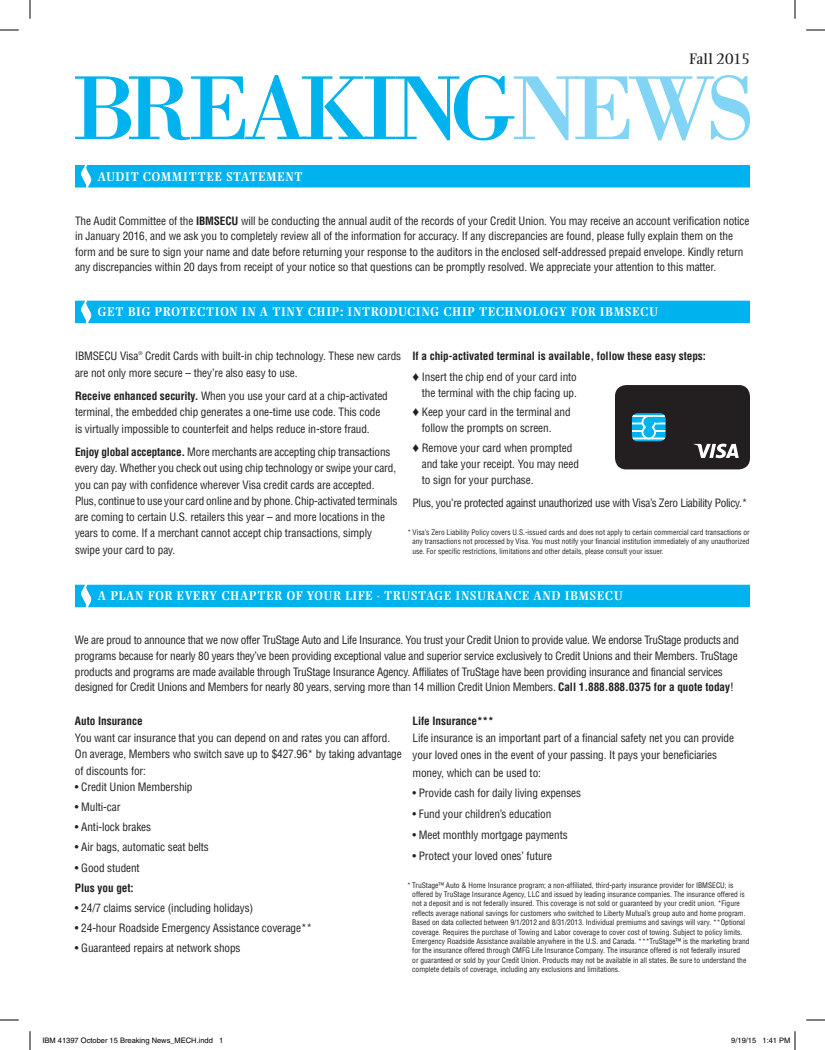
<style>
.page{position:relative;width:825px;height:1050px;background:#fff}
.page>*{position:absolute;margin:0;border:0;box-sizing:border-box;transform-origin:0 0}
.t1{font:15px "Ellington";letter-spacing:-.02em;color:#231f20}
.t2{font:700 12.5px "Ellington";letter-spacing:.05em;color:#fff}
.t3{font:condensed 11.25px/16.2px "Helvetica";letter-spacing:-.01em;color:#231f20}
.t4{font:700 condensed 11.25px/20.2px "Helvetica";letter-spacing:-.005em;color:#231f20}
.t5{font:condensed 7.5px/9.4px "Helvetica";color:#231f20;text-align:justify}
.t6{font:7.5px "Helvetica";color:#000}
.s1{font-weight:700}
.s2{font-weight:400}
</style>
<div class="page">
<div style="left:75px;top:585px;width:675px;height:22px;background:#00b3ee"></div>
<svg style="left:75px;top:75px;width:675px;height:65px"></svg>
<div style="left:75px;top:165px;width:675px;height:23px;background:#00b3ee"></div>
<div style="left:75px;top:301px;width:675px;height:22px;background:#00b3ee"></div>
<div style="left:615px;top:385px;width:135px;height:84px;background:#231f20;border-radius:11px"></div>
<svg style="left:694px;top:444px;width:45px;height:14px"></svg>
<svg style="left:632px;top:413px;width:34px;height:28px"></svg>
<hr style="left:632px;top:438px;width:34px;height:1px;background:#fff">
<hr style="left:632px;top:415px;width:34px;height:2px;background:#fff">
<hr style="left:632px;top:423px;width:34px;height:1px;background:#fff">
<hr style="left:632px;top:430px;width:34px;height:2px;background:#fff">
<svg style="left:641px;top:414px;width:18px;height:26px"></svg>
<svg style="left:0;top:30px;width:19px;height:1px"></svg>
<svg style="left:806px;top:30px;width:19px;height:1px"></svg>
<svg style="left:0;top:1020px;width:19px;height:1px"></svg>
<svg style="left:806px;top:1020px;width:19px;height:1px"></svg>
<svg style="left:30px;top:0;width:1px;height:19px"></svg>
<svg style="left:30px;top:1031px;width:1px;height:19px"></svg>
<svg style="left:795px;top:0;width:1px;height:19px"></svg>
<svg style="left:794px;top:1031px;width:2px;height:19px"></svg>
<h1 class="t1" style="left:689px;top:50px;width:62px">Fall 2015</h1>
<p class="t2" style="left:98px;top:169px;width:206px">AUDIT COMMITTEE STATEMENT</p>
<p class="t3" style="left:75px;top:213px;width:676px;line-height:15.6px">The Audit Committee of the <span class="s1">IBMSECU</span> will be conducting the annual audit of the records of your Credit Union. You may receive an account verification notice in January 2016, and we ask you to completely review all of the information for accuracy. If any discrepancies are found, please fully explain them on the form and be sure to sign your name and date before returning your response to the auditors in the enclosed self-addressed prepaid envelope. Kindly return any discrepancies within 20 days from receipt of your notice so that questions can be promptly resolved. We appreciate your attention to this matter.</p>
<p class="t2" style="left:98px;top:305px;width:562px">GET BIG PROTECTION IN A TINY CHIP: INTRODUCING CHIP TECHNOLOGY FOR IBMSECU</p>
<p class="t3" style="left:75px;top:348px;width:328px">IBMSECU Visa<sup>®</sup> Credit Cards with built-in chip technology. These new cards are not only more secure – they’re also easy to use.</p>
<p class="t3" style="left:75px;top:388px;width:314px"><span class="s1">Receive enhanced security.</span> When you use your card at a chip-activated terminal, the embedded chip generates a one-time use code. This code is virtually impossible to counterfeit and helps reduce in-store fraud.</p>
<p class="t3" style="left:75px;top:444px;width:324px"><span class="s1">Enjoy global acceptance.</span> More merchants are accepting chip transactions every day. Whether you check out using chip technology or swipe your card, you can pay with confidence wherever Visa credit cards are accepted.<br>Plus, continue to use your card online and by phone. Chip-activated terminals are coming to certain U.S. retailers this year – and more locations in the years to come. If a merchant cannot accept chip transactions, simply swipe your card to pay.</p>
<p class="t4" style="left:413px;top:346px;width:295px">If a chip-activated terminal is available, follow these easy steps: ♦ <span class="s2">Insert the chip end of your card into</span></p>
<p class="t3" style="left:413px;top:383px;width:166px;line-height:19.6px;text-indent:9px">the terminal with the chip facing up. ♦ Keep your card in the terminal and</p>
<p class="t3" style="left:413px;top:418px;width:161px;line-height:19.6px;text-indent:9px">follow the prompts on screen.<br>♦ Remove your card when prompted</p>
<p class="t3" style="left:422px;top:456px;width:159px">and take your receipt. You may need to sign for your purchase.</p>
<p class="t3" style="left:413px;top:495px;width:336px">Plus, you’re protected against unauthorized use with Visa’s Zero Liability Policy.*</p>
<p class="t5" style="left:413px;top:528px;width:339px;text-indent:-5px">* Visa’s Zero Liability Policy covers U.S.-issued cards and does not apply to certain commercial card transactions or any transactions not processed by Visa. You must notify your financial institution immediately of any unauthorized use. For specific restrictions, limitations and other details, please consult your issuer.</p>
<p class="t2" style="left:98px;top:589px;width:527px">A PLAN FOR EVERY CHAPTER OF YOUR LIFE - TRUSTAGE INSURANCE AND IBMSECU</p>
<p class="t3" style="left:75px;top:632px;width:665px;line-height:15.6px">We are proud to announce that we now offer TruStage Auto and Life Insurance. You trust your Credit Union to provide value. We endorse TruStage products and programs because for nearly 80 years they’ve been providing exceptional value and superior service exclusively to Credit Unions and their Members. TruStage products and programs are made available through TruStage Insurance Agency. Affiliates of TruStage have been providing insurance and financial services designed for Credit Unions and Members for nearly 80 years, serving more than 14 million Credit Union Members. <span class="s1">Call 1.888.888.0375 for a quote today</span>!</p>
<p class="t4" style="left:75px;top:711px;width:69px">Auto Insurance</p>
<p class="t3" style="left:75px;top:729px;width:328px">You want car insurance that you can depend on and rates you can afford.<br>On average, Members who switch save up to $427.96* by taking advantage of discounts for:</p>
<p class="t3" style="left:75px;top:779px;width:119px">• Credit Union Membership</p>
<p class="t3" style="left:75px;top:799px;width:47px">• Multi-car</p>
<p class="t3" style="left:75px;top:819px;width:78px">• Anti-lock brakes</p>
<p class="t3" style="left:75px;top:839px;width:135px">• Air bags, automatic seat belts</p>
<p class="t3" style="left:75px;top:859px;width:66px">• Good student</p>
<p class="t4" style="left:75px;top:877px;width:60px">Plus you get:</p>
<p class="t3" style="left:75px;top:899px;width:180px">• 24/7 claims service (including holidays)</p>
<p class="t3" style="left:75px;top:920px;width:239px">• 24-hour Roadside Emergency Assistance coverage**</p>
<p class="t3" style="left:75px;top:940px;width:167px">• Guaranteed repairs at network shops</p>
<p class="t4" style="left:412px;top:711px;width:83px">Life Insurance***</p>
<p class="t3" style="left:412px;top:730px;width:323px;line-height:17.1px">Life insurance is an important part of a financial safety net you can provide your loved ones in the event of your passing. It pays your beneficiaries money, which can be used to:</p>
<p class="t3" style="left:412px;top:785px;width:170px">• Provide cash for daily living expenses</p>
<p class="t3" style="left:412px;top:806px;width:140px">• Fund your children’s education</p>
<p class="t3" style="left:412px;top:827px;width:157px">• Meet monthly mortgage payments</p>
<p class="t3" style="left:412px;top:847px;width:141px">• Protect your loved ones’ future</p>
<p class="t5" style="left:412px;top:880px;width:339px;text-align:left;text-indent:-5px">* TruStage™ Auto &amp; Home Insurance program; a non-affiliated, third-party insurance provider for IBMSECU; is offered by TruStage Insurance Agency, LLC and issued by leading insurance companies. The insurance offered is not a deposit and is not federally insured. This coverage is not sold or guaranteed by your credit union. *Figure reflects average national savings for customers who switched to Liberty Mutual’s group auto and home program.<br>Based on data collected between 9/1/2012 and 8/31/2013. Individual premiums and savings will vary. **Optional coverage. Requires the purchase of Towing and Labor coverage to cover cost of towing. Subject to policy limits.<br>Emergency Roadside Assistance available anywhere in the U.S. and Canada. ***TruStage™ is the marketing brand for the insurance offered through CMFG Life Insurance Company. The insurance offered is not federally insured<br>or guaranteed or sold by your Credit Union. Products may not be available in all states. Be sure to understand the complete details of coverage, including any exclusions and limitations.</p>
<p class="t6" style="left:42px;top:1036px;width:182px">IBM 41397 October 15 Breaking News_MECH.indd 1</p>
<p class="t6" style="left:731px;top:1036px;width:61px">9/19/15 1:41 PM</p>
</div>
